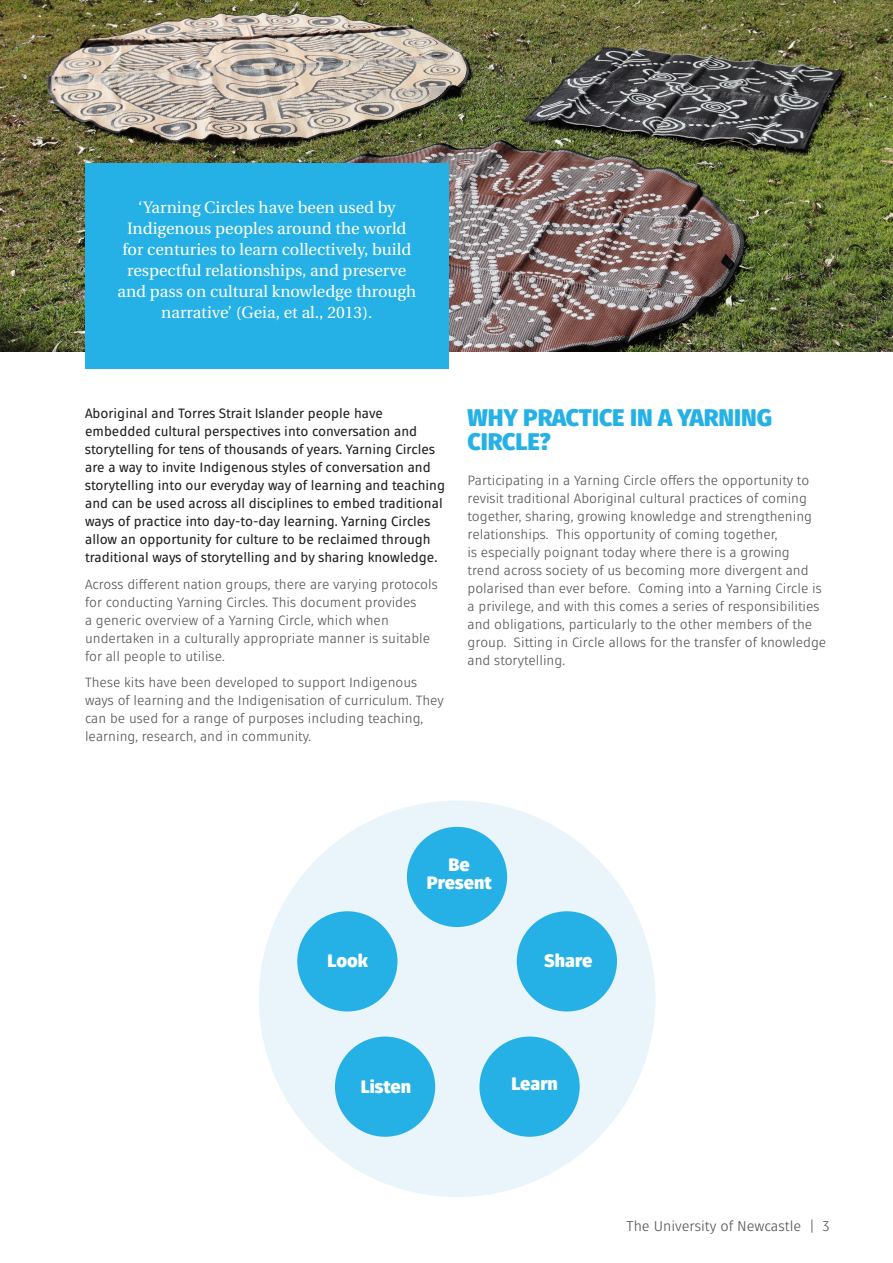
<style>
.page{position:relative;width:893px;height:1263px;background:#fff}
.page>*{position:absolute;margin:0;border:0;box-sizing:border-box;transform-origin:0 0}
.Sub_Heads_-_Tier_1{font:900 24px/24px "Fuse V.2 Display";color:#26b1e6}
.BodyCopy___80__Black{font:900 18px "Fuse V.2 Display";color:#fff}
.Call_Outs{font:16.5px/21px "Heuristica";color:#fff;text-align:center}
.t1{font:14.25px "Fuse V.2 Display";color:#57585a}
.BodyCopy___80__Black-2{font:13.5px/18px "Fuse V.2 Display";color:#57585a}
.Intro_Paragraph{font:13.5px/18px "Fuse V.2 Display";color:#231f20}
</style>
<div class="page">
<img style="left:1px;top:0;width:892px;height:352px">
<div style="left:85px;top:163px;width:364px;height:205px;background:#26b1e6"></div>
<img style="left:0;top:0;width:1px;height:1263px">
<div style="left:259px;top:800px;width:396px;height:397px;background:#eaf5fb;border-radius:50%"></div>
<div style="left:297px;top:911px;width:100px;height:100px;background:#26b1e6;border-radius:50%"></div>
<div style="left:407px;top:827px;width:100px;height:100px;background:#26b1e6;border-radius:50%"></div>
<div style="left:335px;top:1036px;width:100px;height:101px;background:#26b1e6;border-radius:50%"></div>
<div style="left:479px;top:1036px;width:101px;height:101px;background:#26b1e6;border-radius:50%"></div>
<div style="left:517px;top:911px;width:100px;height:100px;background:#26b1e6;border-radius:50%"></div>
<p class="Call_Outs" style="left:117px;top:197px;width:300px">‘Yarning Circles have been used by Indigenous peoples around the world for centuries to learn collectively, build respectful relationships, and preserve and pass on cultural knowledge through narrative’ (Geia, et al., 2013).</p>
<p class="Intro_Paragraph" style="left:85px;top:405px;width:362px">Aboriginal and Torres Strait Islander people have embedded cultural perspectives into conversation and storytelling for tens of thousands of years. Yarning Circles are a way to invite Indigenous styles of conversation and storytelling into our everyday way of learning and teaching and can be used across all disciplines to embed traditional ways of practice into day-to-day learning. Yarning Circles allow an opportunity for culture to be reclaimed through traditional ways of storytelling and by sharing knowledge.</p>
<p class="BodyCopy___80__Black-2" style="left:85px;top:575px;width:354px">Across different nation groups, there are varying protocols for conducting Yarning Circles. This document provides<br>a generic overview of a Yarning Circle, which when undertaken in a culturally appropriate manner is suitable for all people to utilise.</p>
<p class="BodyCopy___80__Black-2" style="left:85px;top:674px;width:360px">These kits have been developed to support Indigenous ways of learning and the Indigenisation of curriculum. They can be used for a range of purposes including teaching, learning, research, and in community.</p>
<p class="Sub_Heads_-_Tier_1" style="left:468px;top:406px;width:306px">WHY PRACTICE IN A YARNING<br>CIRCLE?</p>
<p class="BodyCopy___80__Black-2" style="left:468px;top:472px;width:360px">Participating in a Yarning Circle offers the opportunity to revisit traditional Aboriginal cultural practices of coming together, sharing, growing knowledge and strengthening relationships. This opportunity of coming together,<br>is especially poignant today where there is a growing<br>trend across society of us becoming more divergent and polarised than ever before. Coming into a Yarning Circle is a privilege, and with this comes a series of responsibilities and obligations, particularly to the other members of the group. Sitting in Circle allows for the transfer of knowledge and storytelling.</p>
<p class="BodyCopy___80__Black" style="left:327px;top:949px;width:42px">Look</p>
<p class="BodyCopy___80__Black" style="left:448px;top:852px;width:23px">Be</p>
<p class="BodyCopy___80__Black" style="left:427px;top:870px;width:66px">Present</p>
<p class="BodyCopy___80__Black" style="left:545px;top:949px;width:49px">Share</p>
<p class="BodyCopy___80__Black" style="left:361px;top:1074px;width:52px">Listen</p>
<p class="BodyCopy___80__Black" style="left:511px;top:1071px;width:48px">Learn</p>
<p class="t1" style="left:627px;top:1217px;width:204px">The University of Newcastle | 3</p>
</div>
